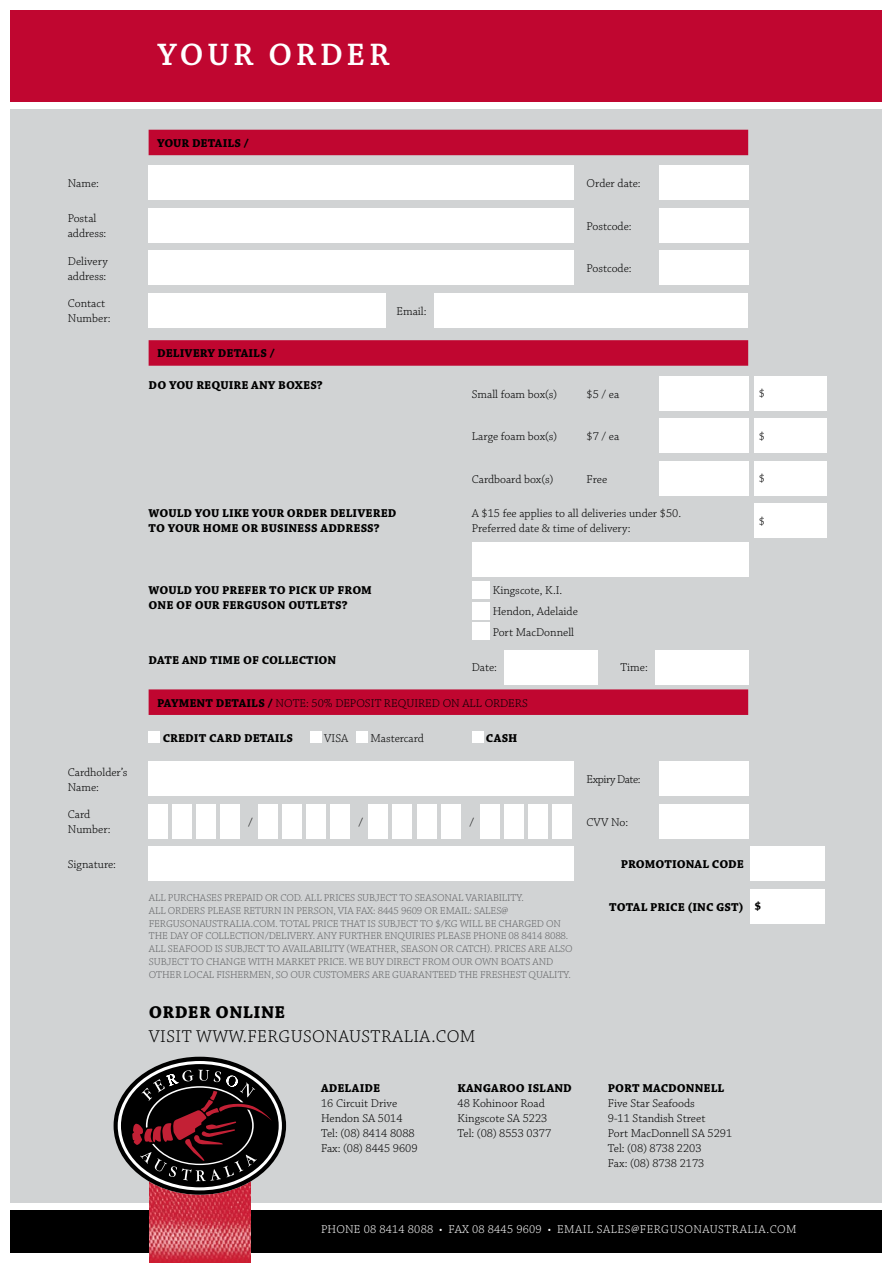
<style>
.page{position:relative;width:893px;height:1263px;background:#fff}
.page>*{position:absolute;margin:0;border:0;box-sizing:border-box;transform-origin:0 0}
.t1{font:600 32.7px "Chaparral Pro";letter-spacing:.12em;color:#fff}
.t2{font:300 18px "Chaparral Pro";letter-spacing:.02em;color:#000}
.t3{font:18px "Chaparral Pro Bold Capt";letter-spacing:.02em;color:#000}
.t4{font:300 12px/15px "Chaparral Pro";color:#000}
.t5{font:12px/15px "Chaparral Pro Bold Capt";color:#000}
.t6{font:300 12px "Chaparral Pro";letter-spacing:.035em;color:#fff}
.t7{font:300 12px "Chaparral Pro";letter-spacing:-.04em;color:#000}
.t8{font:300 10.5px/12.8px "Chaparral Pro";letter-spacing:-.005em;color:#636466}
.s1{font-family:"Chaparral Pro Bold Capt";font-weight:400}
</style>
<div class="page">
<div style="left:11px;top:11px;width:871px;height:91px;background:#c00630"></div>
<div style="left:11px;top:109px;width:871px;height:1094px;background:#d1d3d4"></div>
<svg style="left:149px;top:130px;width:599px;height:585px"></svg>
<hr style="left:659px;top:414px;width:89px;height:1px;background:#d1d3d4">
<hr style="left:659px;top:457px;width:89px;height:1px;background:#d1d3d4">
<hr style="left:472px;top:457px;width:115px;height:1px;background:#d1d3d4">
<hr style="left:587px;top:457px;width:72px;height:1px;background:#d1d3d4">
<hr style="left:472px;top:414px;width:115px;height:1px;background:#d1d3d4">
<hr style="left:587px;top:414px;width:72px;height:1px;background:#d1d3d4">
<div style="left:149px;top:166px;width:425px;height:34px;background:#fff"></div>
<div style="left:659px;top:166px;width:89px;height:34px;background:#fff"></div>
<div style="left:149px;top:208px;width:425px;height:34px;background:#fff"></div>
<div style="left:659px;top:208px;width:89px;height:34px;background:#fff"></div>
<div style="left:149px;top:251px;width:425px;height:34px;background:#fff"></div>
<div style="left:659px;top:251px;width:89px;height:34px;background:#fff"></div>
<div style="left:149px;top:293px;width:237px;height:34px;background:#fff"></div>
<div style="left:434px;top:293px;width:314px;height:34px;background:#fff"></div>
<div style="left:659px;top:376px;width:89px;height:34px;background:#fff"></div>
<div style="left:755px;top:376px;width:72px;height:34px;background:#fff"></div>
<div style="left:659px;top:419px;width:89px;height:34px;background:#fff"></div>
<div style="left:755px;top:419px;width:72px;height:34px;background:#fff"></div>
<div style="left:659px;top:461px;width:89px;height:34px;background:#fff"></div>
<div style="left:755px;top:461px;width:72px;height:34px;background:#fff"></div>
<div style="left:755px;top:504px;width:72px;height:34px;background:#fff"></div>
<div style="left:472px;top:542px;width:276px;height:34px;background:#fff"></div>
<div style="left:149px;top:731px;width:11px;height:12px;background:#fff"></div>
<div style="left:310px;top:731px;width:12px;height:12px;background:#fff"></div>
<div style="left:356px;top:731px;width:12px;height:12px;background:#fff"></div>
<div style="left:472px;top:731px;width:11px;height:12px;background:#fff"></div>
<div style="left:149px;top:762px;width:425px;height:34px;background:#fff"></div>
<div style="left:659px;top:762px;width:89px;height:34px;background:#fff"></div>
<div style="left:149px;top:804px;width:19px;height:34px;background:#fff"></div>
<div style="left:173px;top:804px;width:19px;height:34px;background:#fff"></div>
<div style="left:197px;top:804px;width:19px;height:34px;background:#fff"></div>
<div style="left:221px;top:804px;width:19px;height:34px;background:#fff"></div>
<div style="left:258px;top:804px;width:19px;height:34px;background:#fff"></div>
<div style="left:282px;top:804px;width:19px;height:34px;background:#fff"></div>
<div style="left:306px;top:804px;width:19px;height:34px;background:#fff"></div>
<div style="left:330px;top:804px;width:20px;height:34px;background:#fff"></div>
<div style="left:369px;top:804px;width:19px;height:34px;background:#fff"></div>
<div style="left:393px;top:804px;width:19px;height:34px;background:#fff"></div>
<div style="left:417px;top:804px;width:19px;height:34px;background:#fff"></div>
<div style="left:441px;top:804px;width:19px;height:34px;background:#fff"></div>
<div style="left:480px;top:804px;width:19px;height:34px;background:#fff"></div>
<div style="left:504px;top:804px;width:19px;height:34px;background:#fff"></div>
<div style="left:528px;top:804px;width:19px;height:34px;background:#fff"></div>
<div style="left:552px;top:804px;width:19px;height:34px;background:#fff"></div>
<div style="left:659px;top:804px;width:89px;height:34px;background:#fff"></div>
<div style="left:149px;top:847px;width:425px;height:34px;background:#fff"></div>
<div style="left:750px;top:847px;width:75px;height:34px;background:#fff"></div>
<div style="left:750px;top:889px;width:75px;height:34px;background:#fff"></div>
<div style="left:11px;top:1210px;width:871px;height:42px;background:#000"></div>
<img style="left:150px;top:1195px;width:100px;height:68px">
<svg style="left:114px;top:1057px;width:172px;height:138px"></svg>
<div style="left:472px;top:581px;width:17px;height:17px;background:#fff"></div>
<div style="left:472px;top:623px;width:17px;height:17px;background:#fff"></div>
<div style="left:472px;top:602px;width:17px;height:17px;background:#fff"></div>
<div style="left:655px;top:650px;width:93px;height:34px;background:#fff"></div>
<div style="left:504px;top:650px;width:94px;height:34px;background:#fff"></div>
<h1 class="t1" style="left:157px;top:36px;width:233px">YOUR ORDER</h1>
<p class="t5" style="left:157px;top:136px;width:93px">YOUR DETAILS /</p>
<p class="t4" style="left:68px;top:177px;width:33px">Name:</p>
<p class="t4" style="left:587px;top:177px;width:56px">Order date:</p>
<p class="t4" style="left:68px;top:212px;width:40px">Postal address:</p>
<p class="t4" style="left:587px;top:219px;width:47px">Postcode:</p>
<p class="t4" style="left:68px;top:254px;width:41px">Delivery address:</p>
<p class="t4" style="left:587px;top:262px;width:47px">Postcode:</p>
<p class="t4" style="left:68px;top:297px;width:44px">Contact<br>Number:</p>
<p class="t4" style="left:396px;top:305px;width:32px">Email:</p>
<p class="t5" style="left:157px;top:347px;width:119px">DELIVERY DETAILS /</p>
<p class="t5" style="left:149px;top:379px;width:176px">DO YOU REQUIRE ANY BOXES?</p>
<p class="t4" style="left:472px;top:387px;width:87px">Small foam box(s)</p>
<p class="t4" style="left:587px;top:387px;width:34px">$5 / ea</p>
<p class="t4" style="left:759px;top:386px;width:8px">$</p>
<p class="t4" style="left:472px;top:430px;width:87px">Large foam box(s)</p>
<p class="t4" style="left:587px;top:430px;width:34px">$7 / ea</p>
<p class="t4" style="left:759px;top:429px;width:8px">$</p>
<p class="t4" style="left:472px;top:472px;width:83px">Cardboard box(s)</p>
<p class="t4" style="left:587px;top:472px;width:22px">Free</p>
<p class="t4" style="left:759px;top:471px;width:8px">$</p>
<p class="t5" style="left:149px;top:506px;width:249px">WOULD YOU LIKE YOUR ORDER DELIVERED<br>TO YOUR HOME OR BUSINESS ADDRESS?</p>
<p class="t4" style="left:472px;top:506px;width:211px">A $15 fee applies to all deliveries under $50.<br>Preferred date &amp; time of delivery:</p>
<p class="t4" style="left:759px;top:514px;width:8px">$</p>
<p class="t5" style="left:149px;top:583px;width:225px">WOULD YOU PREFER TO PICK UP FROM<br>ONE OF OUR FERGUSON OUTLETS?</p>
<p class="t4" style="left:493px;top:580px;width:86px;line-height:21px">Kingscote, K.I.<br>Hendon, Adelaide<br>Port MacDonnell</p>
<p class="t5" style="left:149px;top:653px;width:189px">DATE AND TIME OF COLLECTION</p>
<p class="t4" style="left:472px;top:660px;width:27px">Date:</p>
<p class="t4" style="left:620px;top:660px;width:29px">Time:</p>
<p class="t4" style="left:157px;top:696px;width:372px"><span class="s1">PAYMENT DETAILS /</span> NOTE: 50% DEPOSIT REQUIRED ON ALL ORDERS</p>
<p class="t5" style="left:163px;top:731px;width:132px">CREDIT CARD DETAILS</p>
<p class="t4" style="left:324px;top:731px;width:26px">VISA</p>
<p class="t4" style="left:370px;top:731px;width:55px">Mastercard</p>
<p class="t5" style="left:486px;top:731px;width:33px">CASH</p>
<p class="t4" style="left:68px;top:765px;width:61px">Cardholder’s<br>Name:</p>
<p class="t7" style="left:587px;top:773px;width:55px">Expiry Date:</p>
<p class="t4" style="left:68px;top:807px;width:44px">Card<br>Number:</p>
<p class="t4" style="left:248px;top:815px;width:6px">/</p>
<p class="t4" style="left:358px;top:815px;width:6px">/</p>
<p class="t4" style="left:469px;top:815px;width:6px">/</p>
<p class="t4" style="left:587px;top:815px;width:43px">CVV No:</p>
<p class="t4" style="left:68px;top:857px;width:50px">Signature:</p>
<p class="t5" style="left:621px;top:857px;width:125px">PROMOTIONAL CODE</p>
<p class="t5" style="left:609px;top:900px;width:154px">TOTAL PRICE (INC GST) $</p>
<p class="t8" style="left:149px;top:892px;width:425px">ALL PURCHASES PREPAID OR COD. ALL PRICES SUBJECT TO SEASONAL VARIABILITY.<br>ALL ORDERS PLEASE RETURN IN PERSON, VIA FAX: 8445 9609 OR EMAIL: SALES@ FERGUSONAUSTRALIA.COM. TOTAL PRICE THAT IS SUBJECT TO $/KG WILL BE CHARGED ON THE DAY OF COLLECTION/DELIVERY. ANY FURTHER ENQUIRIES PLEASE PHONE 08 8414 8088.<br>ALL SEAFOOD IS SUBJECT TO AVAILABILITY (WEATHER, SEASON OR CATCH). PRICES ARE ALSO SUBJECT TO CHANGE WITH MARKET PRICE. WE BUY DIRECT FROM OUR OWN BOATS AND OTHER LOCAL FISHERMEN, SO OUR CUSTOMERS ARE GUARANTEED THE FRESHEST QUALITY.</p>
<h2 class="t3" style="left:149px;top:1001px;width:138px">ORDER ONLINE</h2>
<h2 class="t2" style="left:149px;top:1026px;width:328px">VISIT WWW.FERGUSONAUSTRALIA.COM</h2>
<p class="t5" style="left:321px;top:1081px;width:61px">ADELAIDE</p>
<p class="t4" style="left:321px;top:1096px;width:98px">16 Circuit Drive<br>Hendon SA 5014<br>Tel: (08) 8414 8088<br>Fax: (08) 8445 9609</p>
<p class="t5" style="left:458px;top:1081px;width:116px">KANGAROO ISLAND</p>
<p class="t4" style="left:458px;top:1096px;width:95px">48 Kohinoor Road<br>Kingscote SA 5223<br>Tel: (08) 8553 0377</p>
<p class="t5" style="left:608px;top:1081px;width:118px">PORT MACDONNELL</p>
<p class="t4" style="left:608px;top:1096px;width:126px">Five Star Seafoods<br>9-11 Standish Street<br>Port MacDonnell SA 5291<br>Tel: (08) 8738 2203<br>Fax: (08) 8738 2173</p>
<p class="t6" style="left:321px;top:1223px;width:477px">PHONE 08 8414 8088 • FAX 08 8445 9609 • EMAIL SALES@FERGUSONAUSTRALIA.COM</p>
</div>
